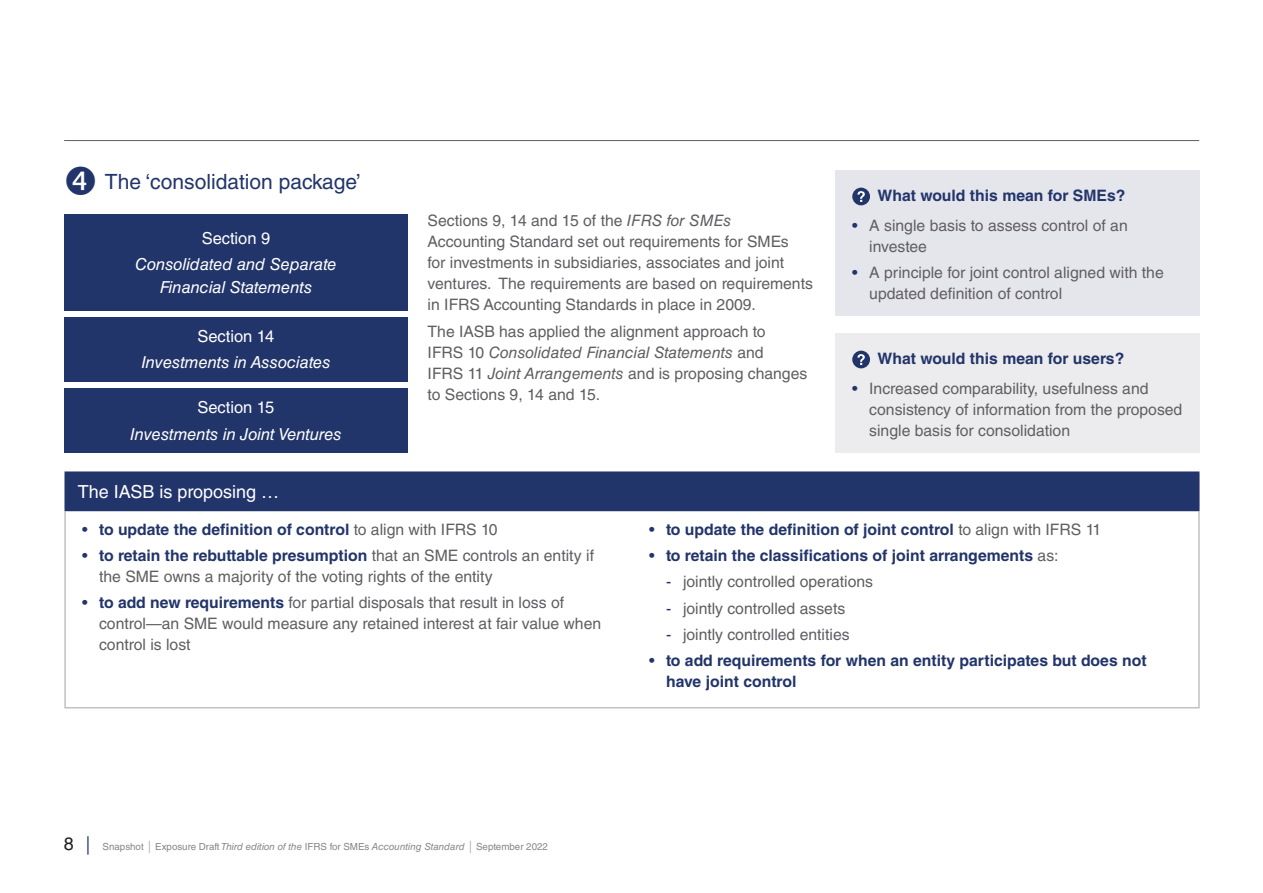
<style>
.page{position:relative;width:1263px;height:893px;background:#fff}
.page>*{position:absolute;margin:0;border:0;box-sizing:border-box;transform-origin:0 0}
.Level_2_heading{font:21px "Helvetica LT Std";color:#22356a}
.whiteout_box_text{font:18px "Helvetica LT Std";color:#fff}
.whiteout_box_text-2{font:italic 16.5px/22.5px "Helvetica LT Std";letter-spacing:-.005em;color:#fff;text-align:center}
.whiteout_box_text-3{font:16.5px "Helvetica LT Std";letter-spacing:-.005em;color:#fff}
.Body_copy{font:15.75px/21px "Helvetica LT Std";color:#5f5f62}
.Body_copy-2{font:700 15.75px/21px "Helvetica LT Std";color:#22356a}
.t1{font:9.75px "Helvetica LT Std";color:#848689}
.s1{font-style:italic}
.s2{color:#22356a}
.s3{font-weight:400}
.s4{font-weight:400;color:#5f5f62}
.s5{font-weight:700;color:#22356a}
.s6{font-size:18px;color:#231f20}
.s7{font-family:"Swift LT Pro";font-size:18px;color:#22356a}
.s8{font-family:"Swift LT Pro";font-size:12px;color:#abacb0}
</style>
<div class="page">
<hr style="left:64px;top:140px;width:1135px;height:1px;background:#5f5f62">
<div style="left:64px;top:214px;width:343px;height:96px;background:#22356a"></div>
<div style="left:64px;top:317px;width:343px;height:64px;background:#22356a"></div>
<div style="left:64px;top:388px;width:343px;height:65px;background:#22356a"></div>
<div style="left:65px;top:472px;width:1134px;height:38px;background:#22356a"></div>
<svg style="left:66px;top:511px;width:1132px;height:1px"></svg>
<hr style="left:64px;top:510px;width:568px;height:1px;background:#22356a">
<hr style="left:632px;top:510px;width:567px;height:1px;background:#22356a">
<hr style="left:64px;top:471px;width:568px;height:2px;background:#22356a">
<hr style="left:64px;top:473px;width:2px;height:37px;background:#22356a">
<hr style="left:632px;top:471px;width:567px;height:2px;background:#22356a">
<hr style="left:64px;top:511px;width:2px;height:196px;background:#abacb0">
<hr style="left:1198px;top:511px;width:1px;height:196px;background:#abacb0">
<hr style="left:64px;top:707px;width:568px;height:1px;background:#abacb0">
<hr style="left:632px;top:707px;width:567px;height:1px;background:#abacb0">
<div style="left:835px;top:171px;width:364px;height:145px;background:#e5e5ec"></div>
<div style="left:852px;top:188px;width:18px;height:17px;background:#22356a;border-radius:50%"></div>
<svg style="left:857px;top:191px;width:8px;height:11px"></svg>
<div style="left:835px;top:334px;width:364px;height:119px;background:#ececee"></div>
<div style="left:852px;top:351px;width:18px;height:17px;background:#22356a;border-radius:50%"></div>
<svg style="left:857px;top:354px;width:8px;height:11px"></svg>
<p class="Level_2_heading" style="left:105px;top:169px;width:257px">The ‘consolidation package’</p>
<p class="whiteout_box_text-3" style="left:202px;top:228px;width:70px">Section 9</p>
<p class="whiteout_box_text-2" style="left:135px;top:253px;width:203px">Consolidated and Separate<br>Financial Statements</p>
<p class="whiteout_box_text-3" style="left:198px;top:326px;width:78px">Section 14</p>
<p class="whiteout_box_text-2" style="left:141px;top:351px;width:191px">Investments in Associates</p>
<p class="whiteout_box_text-3" style="left:198px;top:398px;width:78px">Section 15</p>
<p class="whiteout_box_text-2" style="left:130px;top:423px;width:213px">Investments in Joint Ventures</p>
<p class="Body_copy" style="left:428px;top:209px;width:387px">Sections 9, 14 and 15 of the <span class="s1">IFRS for SMEs<br></span>Accounting Standard set out requirements for SMEs<br>for investments in subsidiaries, associates and joint ventures. The requirements are based on requirements in IFRS Accounting Standards in place in 2009.</p>
<p class="Body_copy" style="left:428px;top:321px;width:381px">The IASB has applied the alignment approach to<br>IFRS 10 <span class="s1">Consolidated Financial Statements</span> and<br>IFRS 11 <span class="s1">Joint Arrangements</span> and is proposing changes to Sections 9, 14 and 15.</p>
<p class="Body_copy-2" style="left:877px;top:185px;width:249px">What would this mean for SMEs?</p>
<p class="Body_copy" style="left:869px;top:215px;width:260px;text-indent:-17px"><span class="s2">•</span> A single basis to assess control of an investee</p>
<p class="Body_copy" style="left:869px;top:262px;width:296px;text-indent:-17px"><span class="s2">•</span> A principle for joint control aligned with the updated definition of control</p>
<p class="Body_copy-2" style="left:877px;top:348px;width:248px">What would this mean for users?</p>
<p class="Body_copy" style="left:869px;top:378px;width:315px;text-indent:-17px"><span class="s2">•</span> Increased comparability, usefulness and consistency of information from the proposed single basis for consolidation</p>
<p class="whiteout_box_text" style="left:78px;top:481px;width:203px">The IASB is proposing …</p>
<p class="Body_copy-2" style="left:82px;top:518px;width:417px"><span class="s3">•</span> to update the definition of control <span class="s4">to align with IFRS 10</span></p>
<p class="Body_copy" style="left:99px;top:545px;width:496px;text-indent:-17px"><span class="s2">•</span> <span class="s5">to retain the rebuttable presumption</span> that an SME controls an entity if the SME owns a majority of the voting rights of the entity</p>
<p class="Body_copy" style="left:99px;top:592px;width:504px;text-indent:-17px"><span class="s2">•</span> <span class="s5">to add new requirements</span> for partial disposals that result in loss of control—an SME would measure any retained interest at fair value when control is lost</p>
<p class="Body_copy-2" style="left:649px;top:518px;width:454px"><span class="s3">•</span> to update the definition of joint control <span class="s4">to align with IFRS 11</span></p>
<p class="Body_copy-2" style="left:649px;top:545px;width:411px"><span class="s3">•</span> to retain the classifications of joint arrangements <span class="s4">as:</span></p>
<p class="Body_copy" style="left:666px;top:571px;width:209px"><span class="s2">-</span> jointly controlled operations</p>
<p class="Body_copy" style="left:666px;top:597px;width:181px"><span class="s2">-</span> jointly controlled assets</p>
<p class="Body_copy" style="left:666px;top:624px;width:185px"><span class="s2">-</span> jointly controlled entities</p>
<p class="Body_copy-2" style="left:666px;top:650px;width:482px;text-indent:-17px"><span class="s3">•</span> to add requirements for when an entity participates but does not have joint control</p>
<p class="t1" style="left:64px;top:841px;width:486px"><span class="s6">8</span> <span class="s7">|</span> Snapshot <span class="s8">|</span> Exposure Draft <span class="s1">Third edition of the</span> IFRS for SMEs <span class="s1">Accounting Standard</span> <span class="s8">|</span> September 2022</p>
</div>
